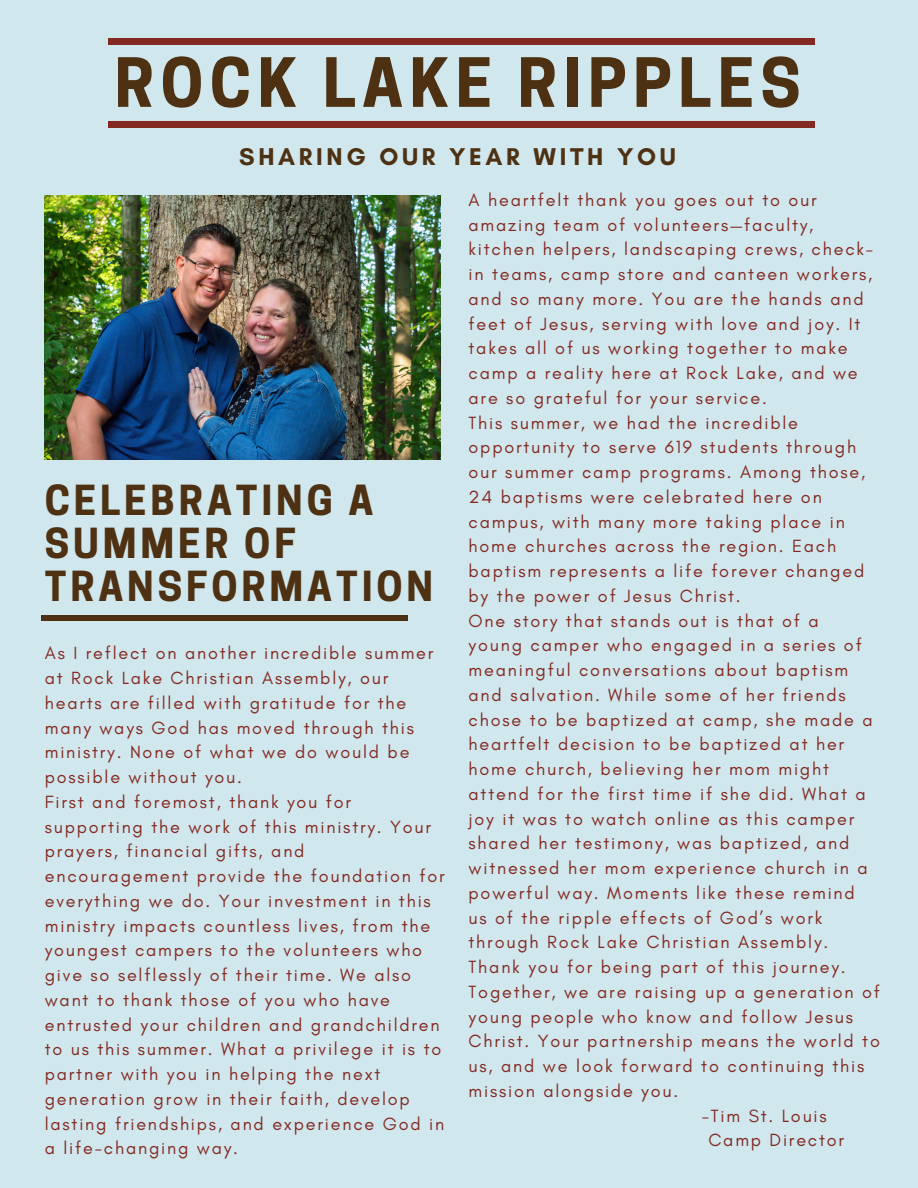
<style>
.page{position:relative;width:918px;height:1188px;background:#fff}
.page>*{position:absolute;margin:0;border:0;box-sizing:border-box;transform-origin:0 0}
.t1{font:700 63.6px "Cooper Hewitt";letter-spacing:.1em;color:#4e3112}
.t2{font:700 38.85px/43.3px "Cooper Hewitt";letter-spacing:.1em;color:#4e3112}
.t3{font:700 24.75px "Glacial Indifference";letter-spacing:.15em;color:#4e3112}
.t4{font:18px/24.8px "Glacial Indifference";letter-spacing:.1em;color:#842922}
</style>
<div class="page">
<div style="left:0;top:0;width:918px;height:211px;background:#cfe7ed"></div>
<div style="left:108px;top:39px;width:706px;height:5px;background:#842922"></div>
<div style="left:108px;top:122px;width:706px;height:5px;background:#842922"></div>
<div style="left:0;top:211px;width:918px;height:977px;background:#cfe7ed"></div>
<hr style="left:41px;top:616px;width:367px;height:4px;background:#4e3112">
<img style="left:45px;top:196px;width:396px;height:263px">
<p class="t1" style="left:114px;top:59px;width:688px">ROCK LAKE RIPPLES</p>
<p class="t3" style="left:239px;top:142px;width:438px">SHARING OUR YEAR WITH YOU</p>
<h1 class="t2" style="left:45px;top:483px;width:390px">CELEBRATING A<br>SUMMER OF<br>TRANSFORMATION</h1>
<p class="t4" style="left:45px;top:641px;width:390px">As I reflect on another incredible summer at Rock Lake Christian Assembly, our hearts are filled with gratitude for the many ways God has moved through this ministry. None of what we do would be possible without you.</p>
<h3 class="t4" style="left:45px;top:789px;width:401px">First and foremost, thank you for supporting the work of this ministry. Your prayers, financial gifts, and encouragement provide the foundation for everything we do. Your investment in this ministry impacts countless lives, from the youngest campers to the volunteers who give so selflessly of their time. We also want to thank those of you who have entrusted your children and grandchildren to us this summer. What a privilege it is to partner with you in helping the next generation grow in their faith, develop lasting friendships, and experience God in a life-changing way.</h3>
<p class="t4" style="left:469px;top:187px;width:406px">A heartfelt thank you goes out to our amazing team of volunteers—faculty, kitchen helpers, landscaping crews, check&shy;in teams, camp store and canteen workers, and so many more. You are the hands and feet of Jesus, serving with love and joy. It takes all of us working together to make camp a reality here at Rock Lake, and we are so grateful for your service.</p>
<p class="t4" style="left:469px;top:410px;width:398px">This summer, we had the incredible opportunity to serve 619 students through our summer camp programs. Among those, 24 baptisms were celebrated here on campus, with many more taking place in home churches across the region. Each baptism represents a life forever changed by the power of Jesus Christ.</p>
<p class="t4" style="left:469px;top:608px;width:406px">One story that stands out is that of a young camper who engaged in a series of meaningful conversations about baptism and salvation. While some of her friends chose to be baptized at camp, she made a heartfelt decision to be baptized at her home church, believing her mom might attend for the first time if she did. What a joy it was to watch online as this camper shared her testimony, was baptized, and witnessed her mom experience church in a powerful way. Moments like these remind us of the ripple effects of God’s work through Rock Lake Christian Assembly.</p>
<p class="t4" style="left:469px;top:954px;width:413px">Thank you for being part of this journey.<br>Together, we are raising up a generation of young people who know and follow Jesus Christ. Your partnership means the world to us, and we look forward to continuing this mission alongside you.</p>
<p class="t4" style="left:702px;top:1103px;width:127px">-Tim St. Louis</p>
<p class="t4" style="left:708px;top:1128px;width:137px">Camp Director</p>
</div>
